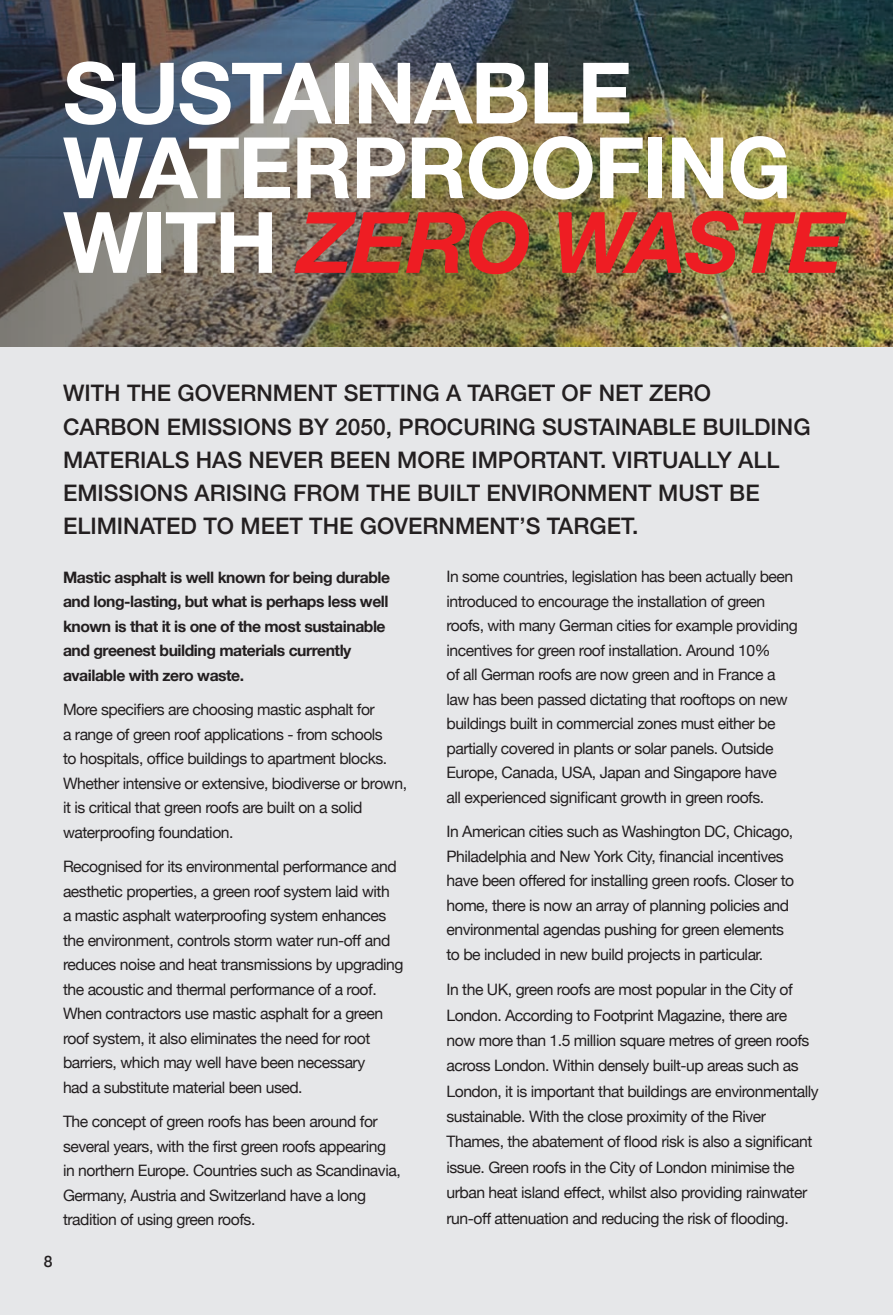
<style>
.page{position:relative;width:893px;height:1315px;background:#fff}
.page>*{position:absolute;margin:0;border:0;box-sizing:border-box;transform-origin:0 0}
.t1{font:700 84.88px/74.7px "Helvetica Neue";letter-spacing:-.02em;color:#fff}
.t2{font:500 22.75px/33.2px "Helvetica Neue";color:#231f20}
.t3{font:15.75px/24.5px "Helvetica Neue";letter-spacing:-.03em;color:#231f20}
.t4{font:700 15.75px/24.5px "Helvetica Neue";letter-spacing:-.03em;color:#231f20}
.t5{font:500 15.75px "Helvetica Neue";color:#231f20}
.s1{font-style:italic;color:#ee1d23}
</style>
<div class="page">
<div style="left:0;top:347px;width:893px;height:968px;background:#e6e7e9"></div>
<img style="left:0;top:0;width:893px;height:346px">
<h1 class="t1" style="left:63px;top:63px;width:783px">SUSTAINABLE<br>WATERPROOFING<br>WITH <span class="s1">ZERO WASTE</span></h1>
<p class="t2" style="left:63px;top:379px;width:749px">WITH THE GOVERNMENT SETTING A TARGET OF NET ZERO CARBON EMISSIONS BY 2050, PROCURING SUSTAINABLE BUILDING MATERIALS HAS NEVER BEEN MORE IMPORTANT. VIRTUALLY ALL EMISSIONS ARISING FROM THE BUILT ENVIRONMENT MUST BE ELIMINATED TO MEET THE GOVERNMENT’S TARGET.</p>
<p class="t4" style="left:63px;top:565px;width:329px">Mastic asphalt is well known for being durable and long-lasting, but what is perhaps less well known is that it is one of the most sustainable and greenest building materials currently available with zero waste.</p>
<p class="t3" style="left:63px;top:698px;width:346px">More specifiers are choosing mastic asphalt for<br>a range of green roof applications - from schools<br>to hospitals, ofÏce buildings to apartment blocks.<br>Whether intensive or extensive, biodiverse or brown, it is critical that green roofs are built on a solid waterproofing foundation.</p>
<p class="t3" style="left:63px;top:855px;width:342px">Recognised for its environmental performance and aesthetic properties, a green roof system laid with<br>a mastic asphalt waterproofing system enhances the environment, controls storm water run-off and reduces noise and heat transmissions by upgrading the acoustic and thermal performance of a roof.<br>When contractors use mastic asphalt for a green roof system, it also eliminates the need for root barriers, which may well have been necessary<br>had a substitute material been used.</p>
<p class="t3" style="left:63px;top:1110px;width:339px">The concept of green roofs has been around for several years, with the first green roofs appearing in northern Europe. Countries such as Scandinavia, Germany, Austria and Switzerland have a long tradition of using green roofs.</p>
<p class="t5" style="left:44px;top:1255px;width:10px">8</p>
<p class="t3" style="left:446px;top:565px;width:353px">In some countries, legislation has been actually been introduced to encourage the installation of green roofs, with many German cities for example providing incentives for green roof installation. Around 10%<br>of all German roofs are now green and in France a law has been passed dictating that rooftops on new buildings built in commercial zones must either be partially covered in plants or solar panels. Outside Europe, Canada, USA, Japan and Singapore have<br>all experienced significant growth in green roofs.</p>
<p class="t3" style="left:446px;top:820px;width:349px">In American cities such as Washington DC, Chicago, Philadelphia and New York City, financial incentives have been offered for installing green roofs. Closer to home, there is now an array of planning policies and environmental agendas pushing for green elements to be included in new build projects in particular.</p>
<p class="t3" style="left:446px;top:977px;width:374px;line-height:25.4px">In the UK, green roofs are most popular in the City of London. According to Footprint Magazine, there are now more than 1.5 million square metres of green roofs across London. Within densely built-up areas such as London, it is important that buildings are environmentally sustainable. With the close proximity of the River Thames, the abatement of flood risk is also a significant issue. Green roofs in the City of London minimise the urban heat island effect, whilst also providing rainwater run-off attenuation and reducing the risk of flooding.</p>
</div>
